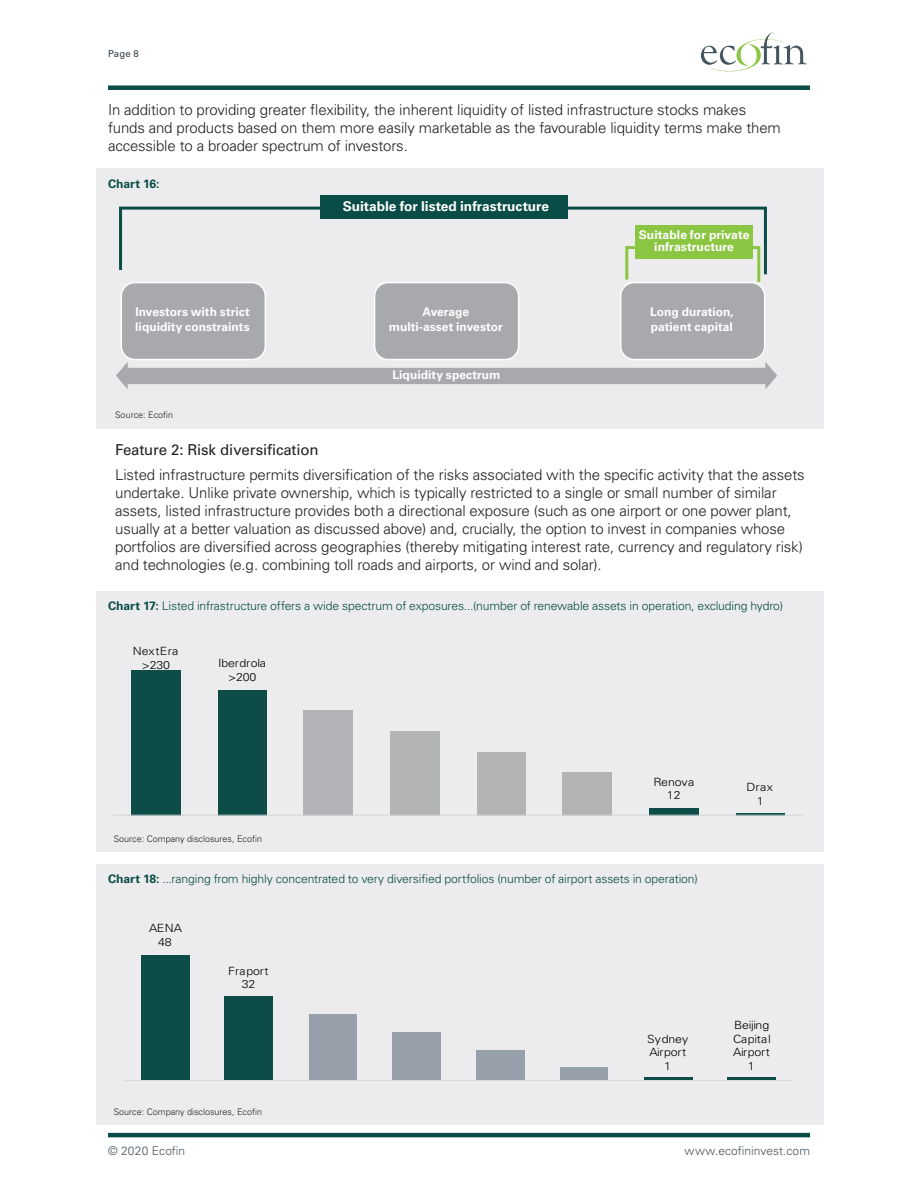
<style>
.page{position:relative;width:918px;height:1188px;background:#fff}
.page>*{position:absolute;margin:0;border:0;box-sizing:border-box;transform-origin:0 0}
.t1{font:300 15px/18px "Univers LT Std";letter-spacing:-.01em;color:#231f20}
.t2{font:15px "Univers LT Std";letter-spacing:-.01em;color:#231f20}
.SUB_1{font:700 13.5px "Univers LT Std";color:#fff}
.SUB_1-2{font:300 12px "Univers LT Std";letter-spacing:-.01em;color:#0a4d47}
.SUB_1-3{font:700 12px/15px "Univers LT Std";color:#fff}
.t3{font:300 12px "Univers LT Std";letter-spacing:.005em;color:#45555f}
.SUB_1-4{font:700 12px "Univers LT Std";color:#0a4d47}
.t4{font:300 11.4px/13.4px "Univers LT Std";letter-spacing:-.01em;color:#000;text-align:center;scale:1.09 1}
.t5{font:300 11.4px/13.4px "Univers LT Std";letter-spacing:.015em;color:#000;text-align:center;scale:1.09 1}
.t6{font:9.6px "Univers LT Std";color:#313e48}
.t7{font:300 9px "Univers LT Std";color:#231f20}
.s1{font-weight:700}
</style>
<div class="page">
<div style="left:108px;top:85px;width:702px;height:5px;background:#0a4d47"></div>
<hr style="left:108px;top:1133px;width:702px;height:4px;background:#0a4d47">
<svg style="left:701px;top:32px;width:106px;height:40px"></svg>
<div style="left:96px;top:168px;width:728px;height:261px;background:#ececee"></div>
<div style="left:121px;top:283px;width:144px;height:77px;background:#a8a9ad;border-radius:14px"></div>
<div style="left:121px;top:282px;width:145px;height:78px;border:2px solid #fff;border-radius:14px"></div>
<div style="left:375px;top:283px;width:144px;height:77px;background:#a8a9ad;border-radius:14px"></div>
<div style="left:374px;top:282px;width:145px;height:78px;border:2px solid #fff;border-radius:14px"></div>
<div style="left:621px;top:283px;width:144px;height:77px;background:#a8a9ad;border-radius:14px"></div>
<div style="left:620px;top:282px;width:145px;height:78px;border:2px solid #fff;border-radius:14px"></div>
<svg style="left:119px;top:205px;width:648px;height:70px"></svg>
<div style="left:321px;top:195px;width:247px;height:24px;background:#0a4d47"></div>
<svg style="left:624px;top:245px;width:138px;height:40px"></svg>
<div style="left:635px;top:225px;width:118px;height:34px;background:#8bc642"></div>
<svg style="left:116px;top:362px;width:661px;height:27px"></svg>
<div style="left:96px;top:591px;width:728px;height:261px;background:#ececee"></div>
<div style="left:96px;top:864px;width:728px;height:261px;background:#ececee"></div>
<div style="left:131px;top:670px;width:50px;height:146px;background:#0e4d47"></div>
<div style="left:218px;top:690px;width:48px;height:126px;background:#0e4d47"></div>
<div style="left:304px;top:711px;width:49px;height:105px;background:#b2b3b6"></div>
<div style="left:390px;top:731px;width:50px;height:85px;background:#b2b3b5"></div>
<div style="left:477px;top:752px;width:48px;height:64px;background:#b2b3b5"></div>
<div style="left:563px;top:772px;width:49px;height:44px;background:#b2b3b5"></div>
<svg style="left:649px;top:809px;width:50px;height:6px"></svg>
<hr style="left:736px;top:814px;width:49px;height:2px;background:#0e4d47">
<hr style="left:113px;top:815px;width:690px;height:1px;background:#d9d9d9">
<div style="left:141px;top:955px;width:49px;height:126px;background:#0e4d47"></div>
<div style="left:225px;top:997px;width:48px;height:84px;background:#0e4d47"></div>
<div style="left:309px;top:1014px;width:47px;height:67px;background:#979fab"></div>
<div style="left:393px;top:1033px;width:48px;height:48px;background:#979fab"></div>
<div style="left:476px;top:1050px;width:48px;height:31px;background:#979fab"></div>
<div style="left:560px;top:1068px;width:48px;height:13px;background:#979fab"></div>
<hr style="left:644px;top:1078px;width:48px;height:3px;background:#0e4d47">
<hr style="left:727px;top:1078px;width:49px;height:3px;background:#0e4d47">
<hr style="left:124px;top:1080px;width:669px;height:1px;background:#d9d9d9">
<p class="t6" style="left:108px;top:48px;width:32px">Page 8</p>
<p class="t1" style="left:108px;top:101px;width:674px">In addition to providing greater flexibility, the inherent liquidity of listed infrastructure stocks makes funds and products based on them more easily marketable as the favourable liquidity terms make them accessible to a broader spectrum of investors.</p>
<p class="SUB_1-4" style="left:108px;top:177px;width:53px">Chart 16:</p>
<p class="SUB_1" style="left:343px;top:199px;width:208px">Suitable for listed infrastructure</p>
<p class="SUB_1-3" style="left:135px;top:304px;width:116px">Investors with strict liquidity constraints</p>
<p class="SUB_1-3" style="left:422px;top:304px;width:48px">Average</p>
<p class="SUB_1-3" style="left:389px;top:319px;width:115px">multi-asset investor</p>
<p class="t7" style="left:115px;top:409px;width:60px">Source: Ecofin</p>
<p class="SUB_1-3" style="left:393px;top:367px;width:109px">Liquidity spectrum</p>
<p class="SUB_1-3" style="left:639px;top:229px;width:112px;line-height:12px;text-align:center">Suitable for private infrastructure</p>
<p class="SUB_1-3" style="left:650px;top:304px;width:85px">Long duration, patient capital</p>
<p class="t2" style="left:115px;top:441px;width:205px">Feature 2: Risk diversification</p>
<p class="t1" style="left:115px;top:465px;width:691px">Listed infrastructure permits diversification of the risks associated with the specific activity that the assets undertake. Unlike private ownership, which is typically restricted to a single or small number of similar assets, listed infrastructure provides both a directional exposure (such as one airport or one power plant, usually at a better valuation as discussed above) and, crucially, the option to invest in companies whose portfolios are diversified across geographies (thereby mitigating interest rate, currency and regulatory risk) and technologies (e.g. combining toll roads and airports, or wind and solar).</p>
<p class="SUB_1-2" style="left:108px;top:599px;width:677px"><span class="s1">Chart 17:</span> Listed infrastructure offers a wide spectrum of exposures...(number of renewable assets in operation, excluding hydro)</p>
<p class="t5" style="left:133px;top:645px;width:43px">NextEra &gt;230</p>
<p class="t4" style="left:218px;top:656px;width:45px">Iberdrola &gt;200</p>
<p class="t7" style="left:114px;top:833px;width:150px">Source: Company disclosures, Ecofin</p>
<p class="t4" style="left:653px;top:775px;width:39px">Renova<br>12</p>
<p class="t4" style="left:747px;top:781px;width:26px">Drax<br>1</p>
<p class="SUB_1-2" style="left:108px;top:872px;width:591px"><span class="s1">Chart 18:</span> ...ranging from highly concentrated to very diversified portfolios (number of airport assets in operation)</p>
<p class="t4" style="left:149px;top:922px;width:32px">AENA<br>48</p>
<p class="t4" style="left:228px;top:964px;width:38px">Fraport<br>32</p>
<p class="t7" style="left:114px;top:1106px;width:150px">Source: Company disclosures, Ecofin</p>
<p class="t4" style="left:647px;top:1032px;width:39px">Sydney<br>Airport<br>1</p>
<p class="t4" style="left:733px;top:1019px;width:36px">Beijing<br>Capital<br>Airport<br>1</p>
<p class="t3" style="left:108px;top:1144px;width:79px">© 2020 Ecofin</p>
<p class="t3" style="left:685px;top:1144px;width:127px">www.ecofininvest.com</p>
</div>
